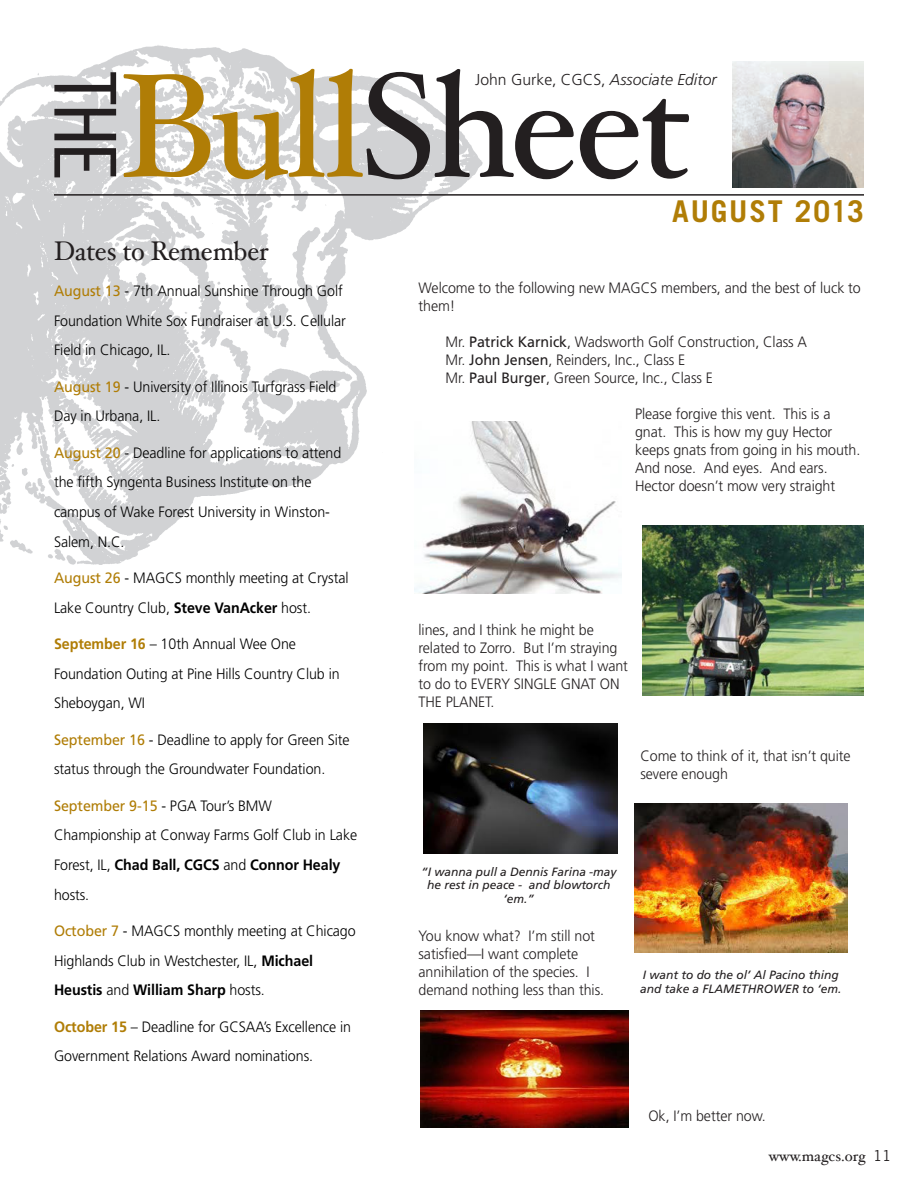
<style>
.page{position:relative;width:918px;height:1188px;background:#fff}
.page>*{position:absolute;margin:0;border:0;box-sizing:border-box;transform-origin:0 0}
.t1{font:147.9px "Hoefler Text";letter-spacing:-.02em;color:#231f20}
.t2{font:85.5px "Trade Gothic LT Std Cn 18";color:#231f20}
.t3{font:700 30px "Trade Gothic LT Std";letter-spacing:.06em;color:#b07d06}
.t4{font:27px "Hoefler Text";letter-spacing:-.01em;color:#231f20;scale:.95 1}
.t5{font:300 15.75px "Frutiger";color:#231f20}
.t6{font:300 15px/29.7px "Frutiger";letter-spacing:-.005em;color:#000;scale:.95 1}
.t7{font:300 15px/18px "Frutiger";letter-spacing:-.005em;color:#231f20;scale:.95 1}
.t8{font:15px "Hoefler Text";color:#231f20}
.t9{font:italic 12px/13.5px "Frutiger";color:#231f20;text-align:center}
.s1{color:#b07d06}
.s2{font-style:italic}
.s3{font-weight:400;color:#b07d06}
.s4{font-weight:700}
.s5{font-weight:700;color:#b07d06}
.s6{font-weight:400}
.s7{font-family:"Trade Gothic LT Std"}
</style>
<div class="page">
<img style="left:0;top:45px;width:483px;height:520px">
<hr style="left:54px;top:194px;width:810px;height:2px;background:#231f20">
<img style="left:732px;top:62px;width:131px;height:126px">
<img style="left:414px;top:421px;width:208px;height:173px">
<img style="left:642px;top:526px;width:222px;height:170px">
<img style="left:423px;top:724px;width:195px;height:129px">
<img style="left:634px;top:803px;width:213px;height:150px">
<img style="left:421px;top:1011px;width:207px;height:117px">
<h1 class="t1" style="left:119px;top:39px;width:575px"><span class="s1">Bull</span>Sheet</h1>
<h2 class="t2" style="left:136px;top:72px;width:110px;rotate:90deg">THE</h2>
<p class="t5" style="left:475px;top:71px;width:243px">John Gurke, CGCS, <span class="s2">Associate Editor</span></p>
<h3 class="t4" style="left:54px;top:235px;width:228px">Dates to Remember</h3>
<p class="t6" style="left:54px;top:276px;width:309px"><span class="s3">August 13</span> - 7th Annual Sunshine Through Golf<br>Foundation White Sox Fundraiser at U.S. Cellular<br>Field in Chicago, IL.</p>
<p class="t6" style="left:54px;top:372px;width:299px"><span class="s3">August 19</span> - University of Illinois Turfgrass Field<br>Day in Urbana, IL.</p>
<p class="t6" style="left:54px;top:438px;width:304px"><span class="s3">August 20</span> - Deadline for applications to attend the fifth Syngenta Business Institute on the campus of Wake Forest University in Winston-Salem, N.C.</p>
<p class="t6" style="left:54px;top:563px;width:312px"><span class="s3">August 26</span> - MAGCS monthly meeting at Crystal<br>Lake Country Club, <span class="s4">Steve VanAcker</span> host.</p>
<p class="t6" style="left:54px;top:629px;width:302px"><span class="s5">September 16</span> – 10th Annual Wee One<br>Foundation Outing at Pine Hills Country Club in<br>Sheboygan, WI</p>
<p class="t6" style="left:54px;top:725px;width:313px"><span class="s3">September 16</span> - Deadline to apply for Green Site status through the Groundwater Foundation.</p>
<p class="t6" style="left:54px;top:791px;width:321px"><span class="s3">September 9-15</span> - PGA Tour’s BMW<br>Championship at Conway Farms Golf Club in Lake<br>Forest, IL, <span class="s4">Chad Ball, CGCS</span> and <span class="s4">Connor Healy </span>hosts.</p>
<p class="t6" style="left:54px;top:916px;width:319px"><span class="s3">October 7</span> - MAGCS monthly meeting at Chicago<br>Highlands Club in Westchester, IL, <span class="s4">Michael<br>Heustis</span> and <span class="s4">William Sharp</span> hosts.</p>
<p class="t6" style="left:54px;top:1012px;width:314px"><span class="s5">October 15</span> – Deadline for GCSAA’s Excellence in<br>Government Relations Award nominations.</p>
<h3 class="t3" style="left:672px;top:193px;width:193px">AUGUST 2013</h3>
<p class="t7" style="left:418px;top:280px;width:467px">Welcome to the following new MAGCS members, and the best of luck to them!</p>
<p class="t7" style="left:446px;top:334px;width:382px">Mr. <span class="s6">Patrick Karnick</span>, Wadsworth Golf Construction, Class A<br>Mr. <span class="s6">John Jensen</span>, Reinders, Inc., Class E<br>Mr. <span class="s6">Paul Burger</span>, Green Source, Inc., Class E</p>
<p class="t7" style="left:635px;top:406px;width:239px">Please forgive this vent. This is a gnat. This is how my guy Hector keeps gnats from going in his mouth.<br>And nose. And eyes. And ears.<br>Hector doesn’t mow very straight</p>
<p class="t7" style="left:418px;top:622px;width:222px">lines, and I think he might be related to Zorro. But I’m straying from my point. This is what I want to do to EVERY SINGLE GNAT ON<br>THE PLANET.</p>
<p class="t7" style="left:640px;top:748px;width:223px">Come to think of it, that isn’t quite severe enough</p>
<p class="t9" style="left:421px;top:865px;width:197px">“I wanna pull a Dennis Farina -may he rest in peace - and blowtorch ‘em.”</p>
<p class="t7" style="left:418px;top:928px;width:197px">You know what? I’m still not satisfied—I want complete annihilation of the species. I demand nothing less than this.</p>
<p class="t9" style="left:640px;top:969px;width:203px;text-align:left">I want to do the ol’ Al Pacino thing and take a FLAMETHROWER to ‘em.</p>
<p class="t7" style="left:648px;top:1108px;width:125px">Ok, I’m better now.</p>
<p class="t8" style="left:769px;top:1147px;width:124px">www.magcs.org <span class="s7">11</span></p>
</div>
